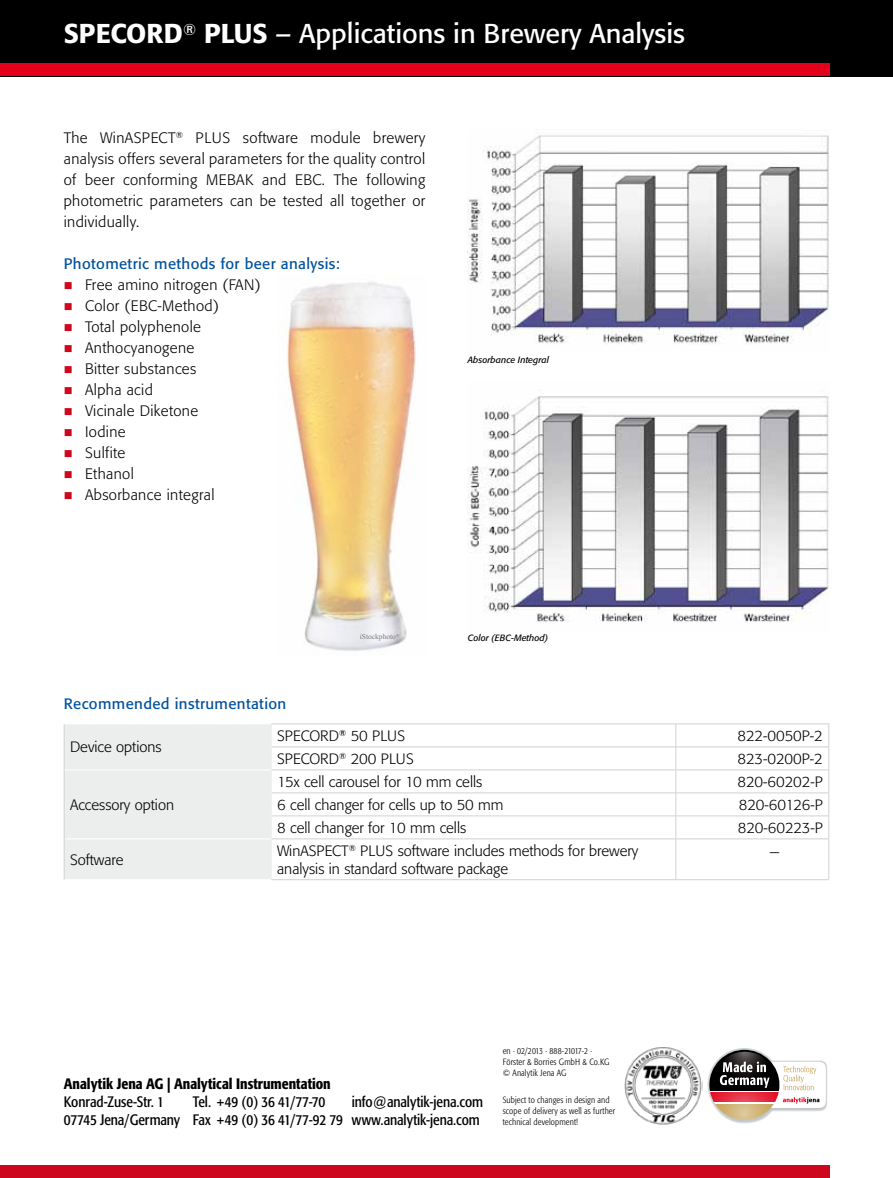
<style>
.page{position:relative;width:893px;height:1178px;background:#fff}
.page>*{position:absolute;margin:0;border:0;box-sizing:border-box;transform-origin:0 0}
.t1{font:27px "Formata";color:#fff}
.t2{font:17.85px "Times New Roman";color:#000}
.t3{font:300 15px/21px "Formata";letter-spacing:.025em;color:#000;text-align:justify}
.t4{font:condensed 15px/18px "Formata";letter-spacing:-.005em;color:#000;text-align:right}
.t5{font:15px "Formata";letter-spacing:.025em;color:#00519e}
.t6{font:500 condensed 15px "Formata";color:#000}
.t7{font:300 14.85px/17.9px "Formata";color:#000}
.t8{font:300 14.85px "Formata";letter-spacing:-.02em;color:#000}
.t9{font:300 condensed 9px/10.8px "Formata";letter-spacing:.015em;color:#000}
.t10{font:italic 9px "Formata";color:#000}
.t11{font:7.5px "Times New Roman";color:#797a7c}
.s1{font-weight:500}
.s2{color:#cd071e}
</style>
<div class="page">
<div style="left:0;top:0;width:893px;height:77px;background:#000"></div>
<div style="left:0;top:64px;width:829px;height:12px;background:#e2001a"></div>
<hr style="left:271px;top:723px;width:405px;height:1px;background:#d0d1d2">
<hr style="left:676px;top:723px;width:153px;height:1px;background:#d0d1d2">
<hr style="left:272px;top:746px;width:404px;height:1px;background:#d0d1d2">
<hr style="left:676px;top:746px;width:153px;height:1px;background:#d0d1d2">
<hr style="left:272px;top:769px;width:404px;height:1px;background:#d0d1d2">
<hr style="left:676px;top:769px;width:153px;height:1px;background:#d0d1d2">
<hr style="left:272px;top:792px;width:404px;height:1px;background:#d0d1d2">
<hr style="left:676px;top:792px;width:153px;height:1px;background:#d0d1d2">
<hr style="left:272px;top:815px;width:404px;height:1px;background:#d0d1d2">
<hr style="left:676px;top:815px;width:153px;height:1px;background:#d0d1d2">
<svg style="left:675px;top:724px;width:1px;height:114px"></svg>
<svg style="left:828px;top:724px;width:1px;height:114px"></svg>
<hr style="left:272px;top:838px;width:404px;height:1px;background:#d0d1d2">
<hr style="left:676px;top:838px;width:153px;height:1px;background:#d0d1d2">
<hr style="left:675px;top:839px;width:1px;height:40px;background:#d0d1d2">
<hr style="left:828px;top:839px;width:1px;height:40px;background:#d0d1d2">
<hr style="left:271px;top:879px;width:405px;height:1px;background:#d0d1d2">
<hr style="left:676px;top:879px;width:153px;height:1px;background:#d0d1d2">
<div style="left:64px;top:724px;width:208px;height:156px;background:#eceded"></div>
<hr style="left:271px;top:839px;width:1px;height:40px;background:#eceded">
<img style="left:468px;top:135px;width:361px;height:210px">
<img style="left:468px;top:393px;width:361px;height:229px">
<img style="left:624px;top:1047px;width:78px;height:78px">
<svg style="left:707px;top:1048px;width:120px;height:75px"></svg>
<img style="left:287px;top:282px;width:129px;height:369px">
<div style="left:0;top:1165px;width:829px;height:13px;background:#cd071e"></div>
<h1 class="t1" style="left:64px;top:18px;width:623px"><span class="s1">SPECORD</span><sup>®</sup> <span class="s1">PLUS</span> – Applications in Brewery Analysis</h1>
<p class="t3" style="left:64px;top:127px;width:363px">The WinASPECT<sup>®</sup> PLUS software module brewery analysis offers several parameters for the quality control of beer conforming MEBAK and EBC. The following photometric parameters can be tested all together or individually.</p>
<p class="t5" style="left:64px;top:255px;width:278px">Photometric methods for beer analysis:</p>
<p class="t3" style="left:64px;top:274px;width:198px"><span class="s2">■</span> Free amino nitrogen (FAN)</p>
<p class="t3" style="left:64px;top:295px;width:157px"><span class="s2">■</span> Color (EBC-Method)</p>
<p class="t3" style="left:64px;top:316px;width:139px"><span class="s2">■</span> Total polyphenole</p>
<p class="t3" style="left:64px;top:337px;width:132px"><span class="s2">■</span> Anthocyanogene</p>
<p class="t3" style="left:64px;top:358px;width:134px"><span class="s2">■</span> Bitter substances</p>
<p class="t3" style="left:64px;top:379px;width:91px"><span class="s2">■</span> Alpha acid</p>
<p class="t3" style="left:64px;top:400px;width:136px"><span class="s2">■</span> Vicinale Diketone</p>
<p class="t3" style="left:64px;top:421px;width:63px"><span class="s2">■</span> Iodine</p>
<p class="t3" style="left:64px;top:442px;width:63px"><span class="s2">■</span> Sulfite</p>
<p class="t3" style="left:64px;top:463px;width:72px"><span class="s2">■</span> Ethanol</p>
<p class="t3" style="left:64px;top:484px;width:152px"><span class="s2">■</span> Absorbance integral</p>
<p class="t10" style="left:468px;top:354px;width:83px">Absorbance Integral</p>
<p class="t5" style="left:64px;top:695px;width:224px">Recommended instrumentation</p>
<p class="t11" style="left:360px;top:632px;width:41px">iStockphoto<sup>®</sup></p>
<p class="t10" style="left:468px;top:633px;width:82px">Color (EBC-Method)</p>
<p class="t7" style="left:70px;top:738px;width:93px">Device options</p>
<p class="t7" style="left:70px;top:796px;width:106px">Accessory option</p>
<p class="t7" style="left:277px;top:727px;width:129px">SPECORD<sup>®</sup> 50 PLUS</p>
<p class="t7" style="left:737px;top:727px;width:87px">822-0050P-2</p>
<p class="t7" style="left:277px;top:750px;width:138px">SPECORD<sup>®</sup> 200 PLUS</p>
<p class="t7" style="left:737px;top:750px;width:87px">823-0200P-2</p>
<p class="t7" style="left:277px;top:773px;width:207px">15x cell carousel for 10 mm cells</p>
<p class="t7" style="left:737px;top:773px;width:87px">820-60202-P</p>
<p class="t7" style="left:277px;top:796px;width:228px">6 cell changer for cells up to 50 mm</p>
<p class="t8" style="left:739px;top:796px;width:86px">820-60126-P</p>
<p class="t7" style="left:277px;top:819px;width:191px">8 cell changer for 10 mm cells</p>
<p class="t7" style="left:738px;top:819px;width:87px">820-60223-P</p>
<p class="t7" style="left:70px;top:851px;width:55px">Software</p>
<p class="t7" style="left:277px;top:842px;width:363px">WinASPECT<sup>®</sup> PLUS software includes methods for brewery analysis in standard software package</p>
<p class="t2" style="left:770px;top:839px;width:10px">–</p>
<p class="t6" style="left:64px;top:1074px;width:268px">Analytik Jena AG | Analytical Instrumentation</p>
<p class="t4" style="left:64px;top:1092px;width:102px">Konrad-Zuse-Str. 1</p>
<p class="t4" style="left:193px;top:1092px;width:134px">Tel. +49 (0) 36 41/77-70</p>
<p class="t4" style="left:64px;top:1092px;width:421px">info@analytik-jena.com<br>07745 Jena/Germany Fax +49 (0) 36 41/77-92 79 www.analytik-jena.com</p>
<p class="t9" style="left:503px;top:1046px;width:108px">en · 02/2013 · 888-21017-2 ·<br>Förster &amp; Borries GmbH &amp; Co.KG © Analytik Jena AG</p>
<p class="t9" style="left:503px;top:1095px;width:114px">Subject to changes in design and scope of delivery as well as further technical development!</p>
</div>
